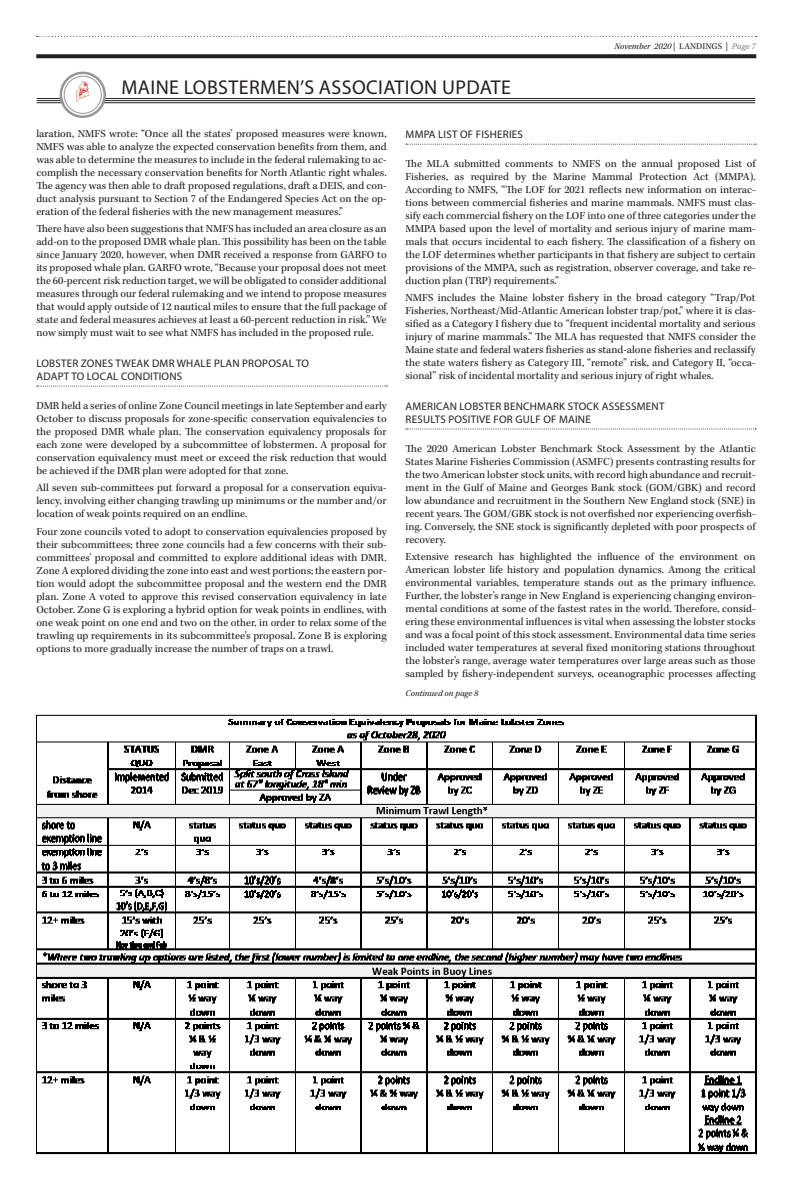
<style>
.page{position:relative;width:792px;height:1188px;background:#fff}
.page>*{position:absolute;margin:0;border:0;box-sizing:border-box;transform-origin:0 0}
.Article_Title{font:20px "Myriad Pro";letter-spacing:.02em;color:#231f20}
.Body_text{font:11px/13px "Kepler Std";color:#231f20;text-align:justify}
.directory_header{font:11px/13px "Myriad Pro";letter-spacing:.02em;color:#231f20}
.Article_cont__text{font:italic 9px "Kepler Std";color:#231f20}
.s1{font-style:normal}
.s2{font-weight:600;color:#949698}
</style>
<div class="page">
<svg style="left:37px;top:36px;width:720px;height:1px"></svg>
<svg style="left:36px;top:54px;width:720px;height:4px;background:#302c2d"></svg>
<svg style="left:37px;top:386px;width:350px;height:1px"></svg>
<svg style="left:406px;top:144px;width:350px;height:1px"></svg>
<svg style="left:406px;top:429px;width:350px;height:1px"></svg>
<img style="left:36px;top:714px;width:721px;height:441px">
<hr style="left:37px;top:102px;width:718px;height:1px;background:#231f20">
<hr style="left:37px;top:100px;width:718px;height:1px;background:#231f20">
<hr style="left:37px;top:98px;width:718px;height:1px;background:#231f20">
<svg style="left:62px;top:74px;width:41px;height:41px"></svg>
<div style="left:60px;top:72px;width:46px;height:46px;border:2px solid #949698;border-radius:50%"></div>
<div style="left:64px;top:76px;width:38px;height:38px;border:1px solid #949698;border-radius:50%"></div>
<img style="left:74px;top:81px;width:17px;height:22px">
<p class="Article_Title" style="left:122px;top:75px;width:391px">MAINE LOBSTERMEN’S ASSOCIATION UPDATE</p>
<p class="Article_cont__text" style="left:615px;top:41px;width:143px">November 2020 <span class="s1">| LANDINGS |</span> <span class="s2">Page 7</span></p>
<p class="Body_text" style="left:36px;top:127px;width:352px">laration, NMFS wrote: “Once all the states’ proposed measures were known, NMFS was able to analyze the expected conservation benefits from them, and was able to determine the measures to include in the federal rulemaking to ac&shy;complish the necessary conservation benefits for North Atlantic right whales.<br>The agency was then able to draft proposed regulations, draft a DEIS, and con&shy;duct analysis pursuant to Section 7 of the Endangered Species Act on the op&shy;eration of the federal fisheries with the new management measures.”</p>
<p class="Body_text" style="left:36px;top:223px;width:352px">There have also been suggestions that NMFS has included an area closure as an add-on to the proposed DMR whale plan. This possibility has been on the table since January 2020, however, when DMR received a response from GARFO to its proposed whale plan. GARFO wrote, “Because your proposal does not meet the 60-percent risk reduction target, we will be obligated to consider additional measures through our federal rulemaking and we intend to propose measures that would apply outside of 12 nautical miles to ensure that the full package of state and federal measures achieves at least a 60-percent reduction in risk.” We now simply must wait to see what NMFS has included in the proposed rule.</p>
<p class="directory_header" style="left:36px;top:357px;width:274px">LOBSTER ZONES TWEAK DMR WHALE PLAN PROPOSAL TO<br>ADAPT TO LOCAL CONDITIONS</p>
<p class="Body_text" style="left:36px;top:399px;width:352px">DMR held a series of online Zone Council meetings in late September and early October to discuss proposals for zone-specific conservation equivalencies to the proposed DMR whale plan. The conservation equivalency proposals for each zone were developed by a subcommittee of lobstermen. A proposal for conservation equivalency must meet or exceed the risk reduction that would be achieved if the DMR plan were adopted for that zone.</p>
<p class="Body_text" style="left:36px;top:482px;width:352px">All seven sub-committees put forward a proposal for a conservation equiva&shy;lency, involving either changing trawling up minimums or the number and/or location of weak points required on an endline.</p>
<p class="Body_text" style="left:36px;top:525px;width:352px">Four zone councils voted to adopt to conservation equivalencies proposed by their subcommittees; three zone councils had a few concerns with their sub&shy;committees’ proposal and committed to explore additional ideas with DMR.<br>Zone A explored dividing the zone into east and west portions; the eastern por&shy;tion would adopt the subcommittee proposal and the western end the DMR plan. Zone A voted to approve this revised conservation equivalency in late October. Zone G is exploring a hybrid option for weak points in endlines, with one weak point on one end and two on the other, in order to relax some of the trawling up requirements in its subcommittee’s proposal. Zone B is exploring options to more gradually increase the number of traps on a trawl.</p>
<p class="directory_header" style="left:406px;top:128px;width:119px">MMPA LIST OF FISHERIES</p>
<p class="Body_text" style="left:405px;top:157px;width:352px">The MLA submitted comments to NMFS on the annual proposed List of Fisheries, as required by the Marine Mammal Protection Act (MMPA).<br>According to NMFS, “The LOF for 2021 reflects new information on interac&shy;tions between commercial fisheries and marine mammals. NMFS must clas&shy;sify each commercial fishery on the LOF into one of three categories under the MMPA based upon the level of mortality and serious injury of marine mam&shy;mals that occurs incidental to each fishery. The classification of a fishery on the LOF determines whether participants in that fishery are subject to certain provisions of the MMPA, such as registration, observer coverage, and take re&shy;duction plan (TRP) requirements.”</p>
<p class="Body_text" style="left:405px;top:292px;width:352px">NMFS includes the Maine lobster fishery in the broad category “Trap/Pot Fisheries, Northeast/Mid-Atlantic American lobster trap/pot,” where it is clas&shy;sified as a Category I fishery due to “frequent incidental mortality and serious injury of marine mammals.” The MLA has requested that NMFS consider the Maine state and federal waters fisheries as stand-alone fisheries and reclassify the state waters fishery as Category III, “remote” risk, and Category II, “occa&shy;sional” risk of incidental mortality and serious injury of right whales.</p>
<p class="directory_header" style="left:406px;top:399px;width:260px">AMERICAN LOBSTER BENCHMARK STOCK ASSESSMENT<br>RESULTS POSITIVE FOR GULF OF MAINE</p>
<p class="Body_text" style="left:405px;top:442px;width:352px">The 2020 American Lobster Benchmark Stock Assessment by the Atlantic States Marine Fisheries Commission (ASMFC) presents contrasting results for the two American lobster stock units, with record high abundance and recruit&shy;ment in the Gulf of Maine and Georges Bank stock (GOM/GBK) and record low abundance and recruitment in the Southern New England stock (SNE) in recent years. The GOM/GBK stock is not overfished nor experiencing overfish&shy;ing. Conversely, the SNE stock is significantly depleted with poor prospects of recovery.</p>
<p class="Body_text" style="left:405px;top:551px;width:352px">Extensive research has highlighted the influence of the environment on American lobster life history and population dynamics. Among the critical environmental variables, temperature stands out as the primary influence.<br>Further, the lobster’s range in New England is experiencing changing environ&shy;mental conditions at some of the fastest rates in the world. Therefore, consid&shy;ering these environmental influences is vital when assessing the lobster stocks and was a focal point of this stock assessment. Environmental data time series included water temperatures at several fixed monitoring stations throughout the lobster’s range, average water temperatures over large areas such as those sampled by fishery-independent surveys, oceanographic processes affecting</p>
<p class="Article_cont__text" style="left:405px;top:688px;width:74px">Continued on page 8</p>
</div>
